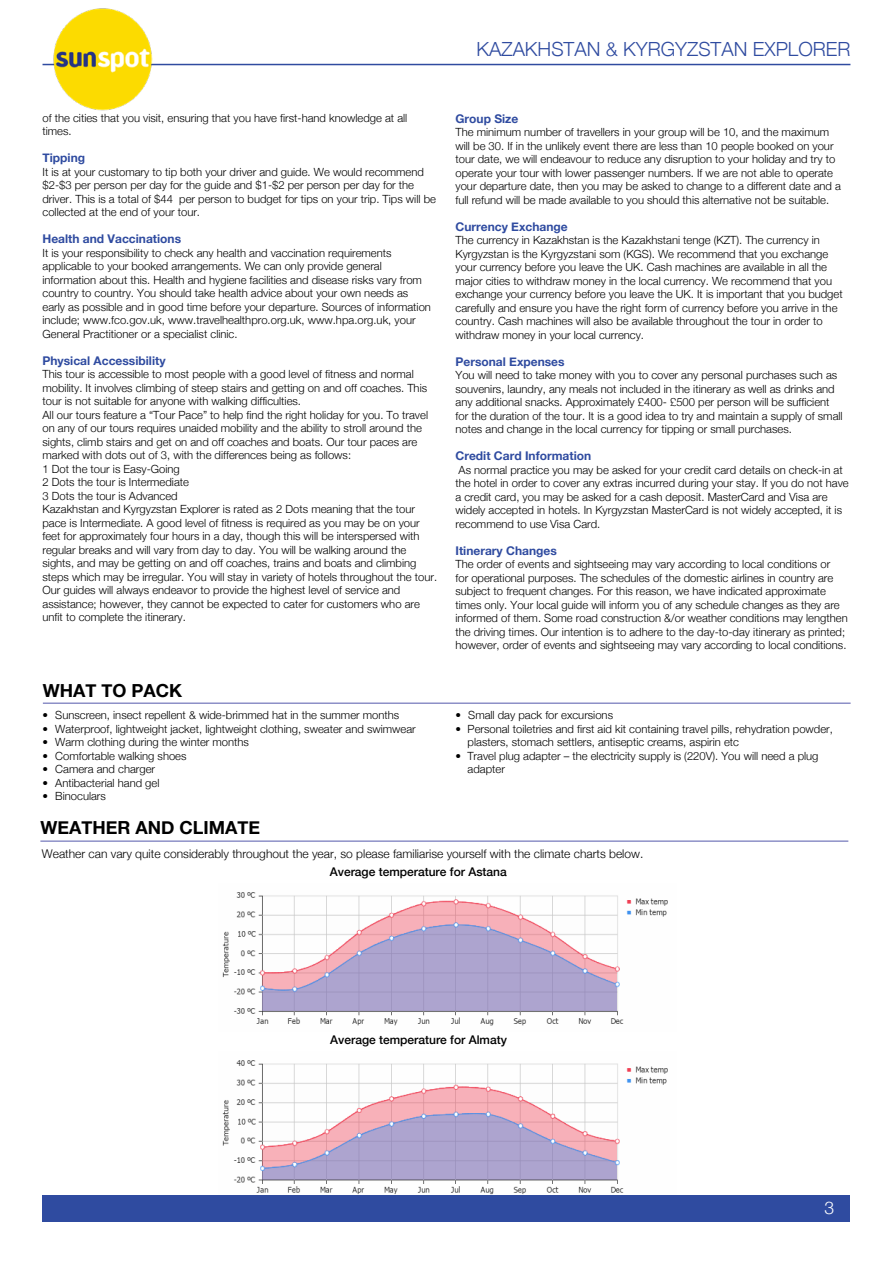
<style>
.page{position:relative;width:893px;height:1263px;background:#fff}
.page>*{position:absolute;margin:0;border:0;box-sizing:border-box;transform-origin:0 0}
.t1{font:300 19.5px "Helvetica Neue";color:#2f4ba0}
.t2{font:700 18px "Helvetica Neue";color:#000}
.t3{font:300 17.55px "Helvetica Neue";color:#fff}
.t4{font:700 12px "Helvetica Neue";color:#2f4ba0}
.t5{font:300 12px "Helvetica Neue";color:#000}
.t6{font:500 12px "Helvetica Neue";color:#000}
.t7{font:300 11.25px/13.5px "Helvetica Neue";color:#000}
</style>
<div class="page">
<div style="left:43px;top:1196px;width:807px;height:26px;background:#2f4ba0"></div>
<hr style="left:43px;top:64px;width:807px;height:1px;background:#2f4ba0">
<hr style="left:40px;top:840px;width:808px;height:2px;background:#8d90c7">
<hr style="left:43px;top:702px;width:808px;height:2px;background:#8d90c7">
<img style="left:222px;top:892px;width:446px;height:134px">
<img style="left:222px;top:1060px;width:446px;height:134px">
<img style="left:52px;top:8px;width:100px;height:102px">
<h1 class="t1" style="left:477px;top:34px;width:375px">KAZAKHSTAN &amp; KYRGYZSTAN EXPLORER</h1>
<p class="t7" style="left:43px;top:110px;width:366px">of the cities that you visit, ensuring that you have first-hand knowledge at all times.</p>
<p class="t4" style="left:43px;top:149px;width:44px">Tipping</p>
<p class="t7" style="left:43px;top:164px;width:395px">It is at your customary to tip both your driver and guide. We would recommend $2-$3 per person per day for the guide and $1-$2 per person per day for the driver. This is a total of $44 per person to budget for tips on your trip. Tips will be collected at the end of your tour.</p>
<p class="t4" style="left:43px;top:230px;width:140px">Health and Vaccinations</p>
<p class="t7" style="left:43px;top:245px;width:390px">It is your responsibility to check any health and vaccination requirements applicable to your booked arrangements. We can only provide general information about this. Health and hygiene facilities and disease risks vary from country to country. You should take health advice about your own needs as early as possible and in good time before your departure. Sources of information include; www.fco.gov.uk, www.travelhealthpro.org.uk, www.hpa.org.uk, your General Practitioner or a specialist clinic.</p>
<p class="t4" style="left:43px;top:351px;width:125px">Physical Accessibility</p>
<p class="t7" style="left:43px;top:367px;width:396px">This tour is accessible to most people with a good level of fitness and normal mobility. It involves climbing of steep stairs and getting on and off coaches. This tour is not suitable for anyone with walking difficulties.<br>All our tours feature a “Tour Pace” to help find the right holiday for you. To travel on any of our tours requires unaided mobility and the ability to stroll around the sights, climb stairs and get on and off coaches and boats. Our tour paces are marked with dots out of 3, with the differences being as follows:<br>1 Dot the tour is Easy-Going<br>2 Dots the tour is Intermediate<br>3 Dots the tour is Advanced<br>Kazakhstan and Kyrgyzstan Explorer is rated as 2 Dots meaning that the tour pace is Intermediate. A good level of fitness is required as you may be on your feet for approximately four hours in a day, though this will be interspersed with regular breaks and will vary from day to day. You will be walking around the sights, and may be getting on and off coaches, trains and boats and climbing steps which may be irregular. You will stay in variety of hotels throughout the tour.<br>Our guides will always endeavor to provide the highest level of service and assistance; however, they cannot be expected to cater for customers who are unfit to complete the itinerary.</p>
<h2 class="t2" style="left:43px;top:676px;width:141px">WHAT TO PACK</h2>
<p class="t7" style="left:43px;top:708px;width:358px">• Sunscreen, insect repellent &amp; wide-brimmed hat in the summer months</p>
<p class="t7" style="left:43px;top:721px;width:375px">• Waterproof, lightweight jacket, lightweight clothing, sweater and swimwear</p>
<p class="t7" style="left:43px;top:735px;width:208px">• Warm clothing during the winter months</p>
<p class="t7" style="left:43px;top:748px;width:146px">• Comfortable walking shoes</p>
<p class="t7" style="left:43px;top:762px;width:114px">• Camera and charger</p>
<p class="t7" style="left:43px;top:775px;width:118px">• Antibacterial hand gel</p>
<p class="t7" style="left:43px;top:789px;width:65px">• Binoculars</p>
<h2 class="t2" style="left:40px;top:813px;width:221px">WEATHER AND CLIMATE</h2>
<p class="t4" style="left:455px;top:109px;width:64px">Group Size</p>
<p class="t7" style="left:455px;top:125px;width:387px">The minimum number of travellers in your group will be 10, and the maximum will be 30. If in the unlikely event there are less than 10 people booked on your tour date, we will endeavour to reduce any disruption to your holiday and try to operate your tour with lower passenger numbers. If we are not able to operate your departure date, then you may be asked to change to a different date and a full refund will be made available to you should this alternative not be suitable.</p>
<p class="t4" style="left:455px;top:217px;width:114px">Currency Exchange</p>
<p class="t7" style="left:455px;top:233px;width:389px">The currency in Kazakhstan is the Kazakhstani tenge (KZT). The currency in Kyrgyzstan is the Kyrgyzstani som (KGS). We recommend that you exchange your currency before you leave the UK. Cash machines are available in all the major cities to withdraw money in the local currency. We recommend that you exchange your currency before you leave the UK. It is important that you budget carefully and ensure you have the right form of currency before you arrive in the country. Cash machines will also be available throughout the tour in order to withdraw money in your local currency.</p>
<p class="t4" style="left:455px;top:352px;width:111px">Personal Expenses</p>
<p class="t7" style="left:455px;top:368px;width:389px">You will need to take money with you to cover any personal purchases such as souvenirs, laundry, any meals not included in the itinerary as well as drinks and any additional snacks. Approximately £400- £500 per person will be sufficient for the duration of the tour. It is a good idea to try and maintain a supply of small notes and change in the local currency for tipping or small purchases.</p>
<p class="t4" style="left:455px;top:446px;width:137px">Credit Card Information</p>
<p class="t7" style="left:455px;top:462px;width:395px">As normal practice you may be asked for your credit card details on check-in at the hotel in order to cover any extras incurred during your stay. If you do not have a credit card, you may be asked for a cash deposit. MasterCard and Visa are widely accepted in hotels. In Kyrgyzstan MasterCard is not widely accepted, it is recommend to use Visa Card.</p>
<p class="t4" style="left:455px;top:541px;width:103px">Itinerary Changes</p>
<p class="t7" style="left:455px;top:557px;width:394px">The order of events and sightseeing may vary according to local conditions or<br>for operational purposes. The schedules of the domestic airlines in country are subject to frequent changes. For this reason, we have indicated approximate times only. Your local guide will inform you of any schedule changes as they are informed of them. Some road construction &amp;/or weather conditions may lengthen the driving times. Our intention is to adhere to the day-to-day itinerary as printed; however, order of events and sightseeing may vary according to local conditions.</p>
<p class="t7" style="left:455px;top:708px;width:159px">• Small day pack for excursions</p>
<p class="t7" style="left:468px;top:721px;width:367px;text-indent:-12px">• Personal toiletries and first aid kit containing travel pills, rehydration powder, plasters, stomach settlers, antiseptic creams, aspirin etc</p>
<p class="t7" style="left:468px;top:748px;width:352px;text-indent:-12px">• Travel plug adapter – the electricity supply is (220V). You will need a plug adapter</p>
<p class="t5" style="left:42px;top:844px;width:603px">Weather can vary quite considerably throughout the year, so please familiarise yourself with the climate charts below.</p>
<p class="t6" style="left:330px;top:862px;width:178px">Average temperature for Astana</p>
<p class="t6" style="left:330px;top:1030px;width:178px">Average temperature for Almaty</p>
<h3 class="t3" style="left:824px;top:1193px;width:11px">3</h3>
</div>
